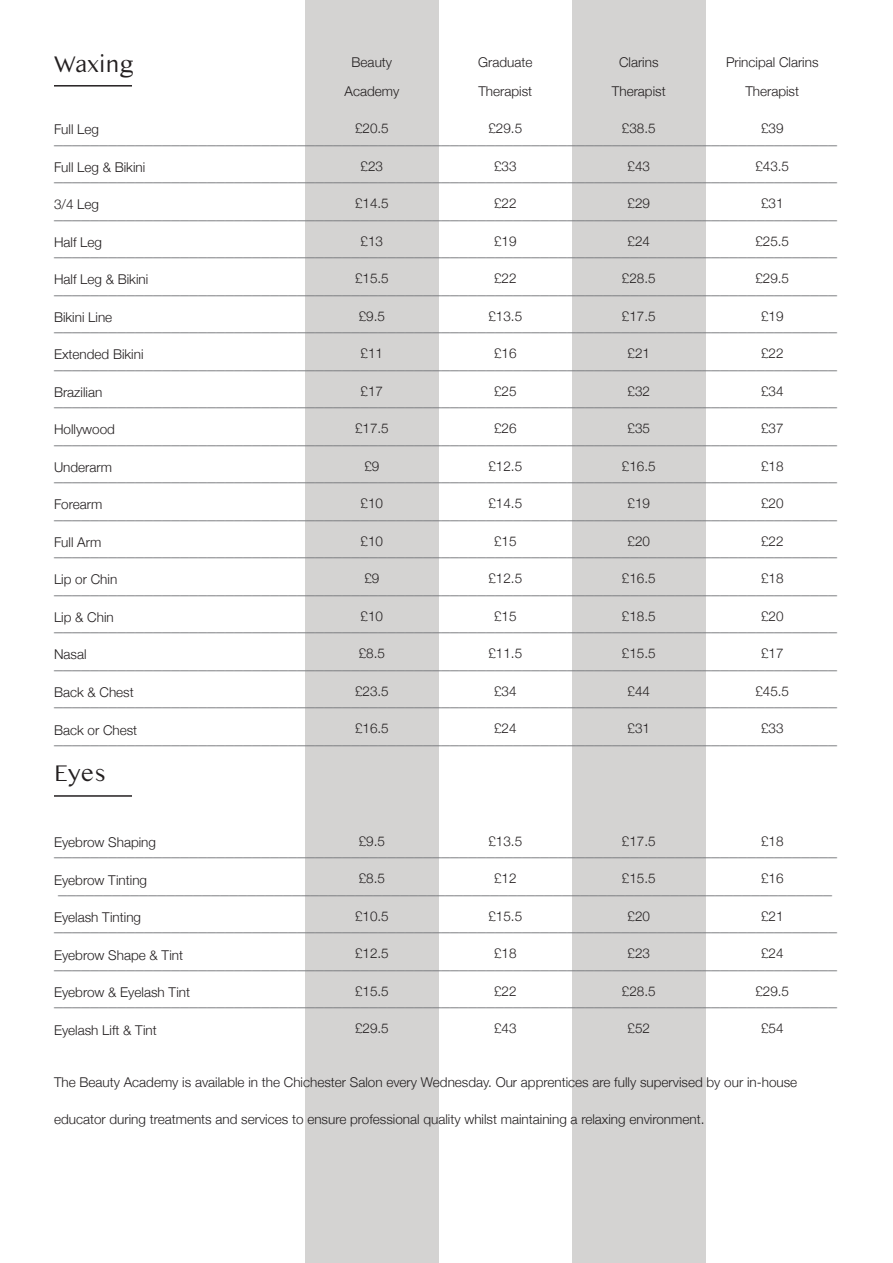
<style>
.page{position:relative;width:893px;height:1263px;background:#fff}
.page>*{position:absolute;margin:0;border:0;box-sizing:border-box;transform-origin:0 0}
.t1{font:24px "Kannada MN";color:#231f20}
.t2{font:18px/37.5px "Minion Pro";color:#787a7d;text-align:justify}
.t3{font:300 13.5px "Helvetica Neue";color:#231f20}
</style>
<div class="page">
<div style="left:572px;top:0;width:133px;height:1263px;background:#d4d3d2"></div>
<div style="left:305px;top:0;width:134px;height:1263px;background:#d4d3d2"></div>
<hr style="left:54px;top:85px;width:78px;height:2px;background:#231f20">
<hr style="left:54px;top:795px;width:78px;height:2px;background:#231f20">
<p class="t1" style="left:54px;top:50px;width:81px">Waxing</p>
<p class="t3" style="left:478px;top:51px;width:56px">Graduate</p>
<p class="t3" style="left:478px;top:80px;width:55px">Therapist</p>
<p class="t3" style="left:488px;top:117px;width:35px">£29.5</p>
<p class="t3" style="left:494px;top:155px;width:24px">£33</p>
<p class="t3" style="left:494px;top:192px;width:24px">£22</p>
<p class="t3" style="left:494px;top:230px;width:24px">£19</p>
<p class="t3" style="left:494px;top:267px;width:24px">£22</p>
<p class="t3" style="left:488px;top:305px;width:35px">£13.5</p>
<p class="t3" style="left:494px;top:342px;width:24px">£16</p>
<p class="t3" style="left:494px;top:380px;width:24px">£25</p>
<p class="t3" style="left:494px;top:417px;width:24px">£26</p>
<p class="t3" style="left:488px;top:455px;width:35px">£12.5</p>
<p class="t3" style="left:488px;top:492px;width:35px">£14.5</p>
<p class="t3" style="left:494px;top:530px;width:24px">£15</p>
<p class="t3" style="left:488px;top:567px;width:35px">£12.5</p>
<p class="t3" style="left:494px;top:605px;width:24px">£15</p>
<p class="t3" style="left:488px;top:642px;width:35px">£11.5</p>
<p class="t3" style="left:494px;top:680px;width:24px">£34</p>
<p class="t3" style="left:494px;top:717px;width:24px">£24</p>
<p class="t3" style="left:619px;top:51px;width:41px">Clarins</p>
<p class="t3" style="left:612px;top:80px;width:55px">Therapist</p>
<p class="t3" style="left:622px;top:117px;width:35px">£38.5</p>
<p class="t3" style="left:627px;top:155px;width:24px">£43</p>
<p class="t3" style="left:627px;top:192px;width:24px">£29</p>
<p class="t3" style="left:627px;top:230px;width:24px">£24</p>
<p class="t3" style="left:622px;top:267px;width:35px">£28.5</p>
<p class="t3" style="left:622px;top:305px;width:35px">£17.5</p>
<p class="t3" style="left:627px;top:342px;width:24px">£21</p>
<p class="t3" style="left:627px;top:380px;width:24px">£32</p>
<p class="t3" style="left:627px;top:417px;width:24px">£35</p>
<p class="t3" style="left:622px;top:455px;width:35px">£16.5</p>
<p class="t3" style="left:627px;top:492px;width:24px">£19</p>
<p class="t3" style="left:627px;top:530px;width:24px">£20</p>
<p class="t3" style="left:622px;top:567px;width:35px">£16.5</p>
<p class="t3" style="left:622px;top:605px;width:35px">£18.5</p>
<p class="t3" style="left:622px;top:642px;width:35px">£15.5</p>
<p class="t3" style="left:627px;top:680px;width:24px">£44</p>
<p class="t3" style="left:627px;top:717px;width:24px">£31</p>
<p class="t3" style="left:726px;top:51px;width:94px">Principal Clarins</p>
<p class="t3" style="left:745px;top:80px;width:55px">Therapist</p>
<p class="t3" style="left:761px;top:117px;width:24px">£39</p>
<p class="t3" style="left:755px;top:155px;width:35px">£43.5</p>
<p class="t3" style="left:761px;top:192px;width:24px">£31</p>
<p class="t3" style="left:755px;top:230px;width:35px">£25.5</p>
<p class="t3" style="left:755px;top:267px;width:35px">£29.5</p>
<p class="t3" style="left:761px;top:305px;width:24px">£19</p>
<p class="t3" style="left:761px;top:342px;width:24px">£22</p>
<p class="t3" style="left:761px;top:380px;width:24px">£34</p>
<p class="t3" style="left:761px;top:417px;width:24px">£37</p>
<p class="t3" style="left:761px;top:455px;width:24px">£18</p>
<p class="t3" style="left:761px;top:492px;width:24px">£20</p>
<p class="t3" style="left:761px;top:530px;width:24px">£22</p>
<p class="t3" style="left:761px;top:567px;width:24px">£18</p>
<p class="t3" style="left:761px;top:605px;width:24px">£20</p>
<p class="t3" style="left:761px;top:642px;width:24px">£17</p>
<p class="t3" style="left:755px;top:680px;width:35px">£45.5</p>
<p class="t3" style="left:761px;top:717px;width:24px">£33</p>
<p class="t3" style="left:352px;top:51px;width:42px">Beauty</p>
<p class="t3" style="left:344px;top:80px;width:56px">Academy</p>
<p class="t3" style="left:355px;top:117px;width:35px">£20.5</p>
<p class="t3" style="left:361px;top:155px;width:24px">£23</p>
<p class="t3" style="left:355px;top:192px;width:35px">£14.5</p>
<p class="t3" style="left:361px;top:230px;width:24px">£13</p>
<p class="t3" style="left:355px;top:267px;width:35px">£15.5</p>
<p class="t3" style="left:359px;top:305px;width:28px">£9.5</p>
<p class="t3" style="left:361px;top:342px;width:24px">£11</p>
<p class="t3" style="left:361px;top:380px;width:24px">£17</p>
<p class="t3" style="left:355px;top:417px;width:35px">£17.5</p>
<p class="t3" style="left:364px;top:455px;width:17px">£9</p>
<p class="t3" style="left:361px;top:492px;width:24px">£10</p>
<p class="t3" style="left:361px;top:530px;width:24px">£10</p>
<p class="t3" style="left:364px;top:567px;width:17px">£9</p>
<p class="t3" style="left:361px;top:605px;width:24px">£10</p>
<p class="t3" style="left:359px;top:642px;width:28px">£8.5</p>
<p class="t3" style="left:355px;top:680px;width:35px">£23.5</p>
<p class="t3" style="left:355px;top:717px;width:35px">£16.5</p>
<p class="t3" style="left:54px;top:119px;width:47px">Full Leg</p>
<p class="t3" style="left:54px;top:156px;width:93px">Full Leg &amp; Bikini</p>
<p class="t3" style="left:54px;top:194px;width:47px">3/4 Leg</p>
<p class="t3" style="left:54px;top:231px;width:50px">Half Leg</p>
<p class="t3" style="left:54px;top:269px;width:96px">Half Leg &amp; Bikini</p>
<p class="t3" style="left:54px;top:306px;width:60px">Bikini Line</p>
<p class="t3" style="left:54px;top:344px;width:91px">Extended Bikini</p>
<p class="t3" style="left:54px;top:381px;width:50px">Brazilian</p>
<p class="t3" style="left:54px;top:419px;width:63px">Hollywood</p>
<p class="t3" style="left:54px;top:456px;width:60px">Underarm</p>
<p class="t3" style="left:54px;top:494px;width:50px">Forearm</p>
<p class="t3" style="left:54px;top:531px;width:49px">Full Arm</p>
<p class="t3" style="left:54px;top:569px;width:65px">Lip or Chin</p>
<p class="t3" style="left:54px;top:606px;width:61px">Lip &amp; Chin</p>
<p class="t3" style="left:54px;top:644px;width:34px">Nasal</p>
<p class="t3" style="left:54px;top:681px;width:81px">Back &amp; Chest</p>
<p class="t3" style="left:54px;top:719px;width:85px">Back or Chest</p>
<p class="t2" style="left:54px;top:119px;width:784px">_______________________________________________________________________________________ _______________________________________________________________________________________ _______________________________________________________________________________________ _______________________________________________________________________________________ _______________________________________________________________________________________ _______________________________________________________________________________________ _______________________________________________________________________________________ _______________________________________________________________________________________ _______________________________________________________________________________________ _______________________________________________________________________________________ _______________________________________________________________________________________ _______________________________________________________________________________________ _______________________________________________________________________________________ _______________________________________________________________________________________ _______________________________________________________________________________________ _______________________________________________________________________________________ _______________________________________________________________________________________</p>
<p class="t1" style="left:54px;top:759px;width:54px">Eyes</p>
<p class="t3" style="left:359px;top:830px;width:28px">£9.5</p>
<p class="t3" style="left:359px;top:867px;width:28px">£8.5</p>
<p class="t3" style="left:355px;top:905px;width:35px">£10.5</p>
<p class="t3" style="left:355px;top:942px;width:35px">£12.5</p>
<p class="t3" style="left:355px;top:980px;width:35px">£15.5</p>
<p class="t3" style="left:355px;top:1017px;width:35px">£29.5</p>
<p class="t3" style="left:488px;top:830px;width:35px">£13.5</p>
<p class="t3" style="left:494px;top:867px;width:24px">£12</p>
<p class="t3" style="left:488px;top:905px;width:35px">£15.5</p>
<p class="t3" style="left:494px;top:942px;width:24px">£18</p>
<p class="t3" style="left:494px;top:980px;width:24px">£22</p>
<p class="t3" style="left:494px;top:1017px;width:24px">£43</p>
<p class="t3" style="left:622px;top:830px;width:35px">£17.5</p>
<p class="t3" style="left:622px;top:867px;width:35px">£15.5</p>
<p class="t3" style="left:627px;top:905px;width:24px">£20</p>
<p class="t3" style="left:627px;top:942px;width:24px">£23</p>
<p class="t3" style="left:622px;top:980px;width:35px">£28.5</p>
<p class="t3" style="left:627px;top:1017px;width:24px">£52</p>
<p class="t3" style="left:761px;top:830px;width:24px">£18</p>
<p class="t3" style="left:761px;top:867px;width:24px">£16</p>
<p class="t3" style="left:761px;top:905px;width:24px">£21</p>
<p class="t3" style="left:761px;top:942px;width:24px">£24</p>
<p class="t3" style="left:755px;top:980px;width:35px">£29.5</p>
<p class="t3" style="left:761px;top:1017px;width:24px">£54</p>
<p class="t3" style="left:54px;top:831px;width:104px">Eyebrow Shaping</p>
<p class="t3" style="left:54px;top:869px;width:95px">Eyebrow Tinting</p>
<p class="t3" style="left:54px;top:906px;width:89px">Eyelash Tinting</p>
<p class="t3" style="left:54px;top:944px;width:131px">Eyebrow Shape &amp; Tint</p>
<p class="t3" style="left:54px;top:981px;width:138px">Eyebrow &amp; Eyelash Tint</p>
<p class="t3" style="left:54px;top:1019px;width:104px">Eyelash Lift &amp; Tint</p>
<p class="t2" style="left:54px;top:832px;width:784px">_______________________________________________________________________________________</p>
<p class="t2" style="left:54px;top:869px;width:784px;text-align:left">______________________________________________________________________________________ _______________________________________________________________________________________ _______________________________________________________________________________________ _______________________________________________________________________________________</p>
<p class="t3" style="left:54px;top:1071px;width:745px">The Beauty Academy is available in the Chichester Salon every Wednesday. Our apprentices are fully supervised by our in-house</p>
<p class="t3" style="left:54px;top:1108px;width:652px">educator during treatments and services to ensure professional quality whilst maintaining a relaxing environment.</p>
</div>
